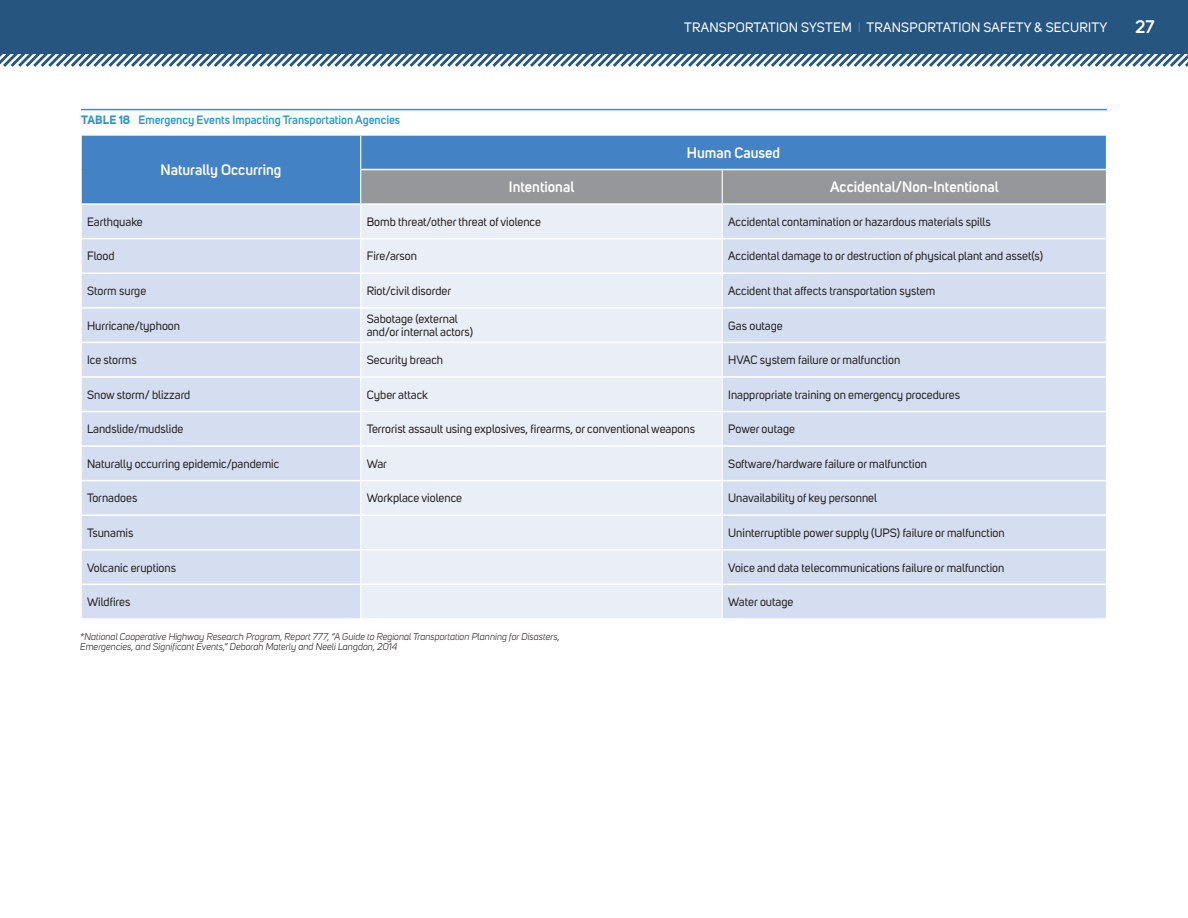
<style>
.page{position:relative;width:1188px;height:918px;background:#fff}
.page>*{position:absolute;margin:0;border:0;box-sizing:border-box;transform-origin:0 0}
.t1{font:600 18px "Uni Sans";color:#fff}
.Table_Column_Heading{font:600 15px "Uni Sans";color:#fff}
.t2{font:13.5px "Uni Sans";letter-spacing:.02em;color:#fff}
.Table_BodyTextLeft{font:12px/13.5px "Uni Sans";color:#231f20}
.t3{font:600 12px "Uni Sans";color:#2b98cd}
.t4{font:700 12px "Uni Sans";color:#2b98cd}
.Source{font:italic 9.75px/10.5px "Uni Sans";color:#231f20}
.s1{font-weight:700}
.s2{color:#4382c4}
</style>
<div class="page">
<div style="left:0;top:0;width:1188px;height:54px;background:#26557f"></div>
<svg style="left:0;top:54px;width:1188px;height:13px"></svg>
<div style="left:82px;top:136px;width:1024px;height:67px;background:#4382c4"></div>
<div style="left:361px;top:170px;width:745px;height:33px;background:#95979a"></div>
<div style="left:82px;top:205px;width:1024px;height:413px;background:#d4def0"></div>
<div style="left:361px;top:205px;width:361px;height:413px;background:#e9eef7"></div>
<hr style="left:361px;top:169px;width:361px;height:1px;background:#fff">
<hr style="left:722px;top:169px;width:384px;height:1px;background:#fff">
<hr style="left:80px;top:238px;width:281px;height:1px;background:#fff">
<hr style="left:361px;top:238px;width:361px;height:1px;background:#fff">
<hr style="left:722px;top:238px;width:384px;height:1px;background:#fff">
<hr style="left:80px;top:272px;width:281px;height:2px;background:#fff">
<hr style="left:361px;top:272px;width:361px;height:2px;background:#fff">
<hr style="left:722px;top:272px;width:384px;height:2px;background:#fff">
<hr style="left:80px;top:307px;width:281px;height:2px;background:#fff">
<hr style="left:361px;top:307px;width:361px;height:2px;background:#fff">
<hr style="left:722px;top:307px;width:384px;height:2px;background:#fff">
<hr style="left:80px;top:342px;width:281px;height:1px;background:#fff">
<hr style="left:361px;top:342px;width:361px;height:1px;background:#fff">
<hr style="left:722px;top:342px;width:384px;height:1px;background:#fff">
<hr style="left:80px;top:376px;width:281px;height:2px;background:#fff">
<hr style="left:361px;top:376px;width:361px;height:2px;background:#fff">
<hr style="left:722px;top:376px;width:384px;height:2px;background:#fff">
<hr style="left:80px;top:411px;width:281px;height:1px;background:#fff">
<hr style="left:361px;top:411px;width:361px;height:1px;background:#fff">
<hr style="left:722px;top:411px;width:384px;height:1px;background:#fff">
<hr style="left:80px;top:445px;width:281px;height:2px;background:#fff">
<hr style="left:361px;top:445px;width:361px;height:2px;background:#fff">
<hr style="left:722px;top:445px;width:384px;height:2px;background:#fff">
<hr style="left:80px;top:480px;width:281px;height:1px;background:#fff">
<hr style="left:361px;top:480px;width:361px;height:1px;background:#fff">
<hr style="left:722px;top:480px;width:384px;height:1px;background:#fff">
<hr style="left:80px;top:514px;width:281px;height:2px;background:#fff">
<hr style="left:361px;top:514px;width:361px;height:2px;background:#fff">
<hr style="left:722px;top:514px;width:384px;height:2px;background:#fff">
<hr style="left:80px;top:549px;width:281px;height:2px;background:#fff">
<hr style="left:361px;top:549px;width:361px;height:2px;background:#fff">
<hr style="left:722px;top:549px;width:384px;height:2px;background:#fff">
<hr style="left:80px;top:584px;width:281px;height:1px;background:#fff">
<hr style="left:361px;top:584px;width:361px;height:1px;background:#fff">
<hr style="left:722px;top:584px;width:384px;height:1px;background:#fff">
<hr style="left:360px;top:136px;width:1px;height:34px;background:#fff">
<hr style="left:360px;top:170px;width:1px;height:33px;background:#fff">
<hr style="left:722px;top:170px;width:1px;height:33px;background:#fff">
<hr style="left:360px;top:205px;width:1px;height:33px;background:#fff">
<hr style="left:722px;top:205px;width:1px;height:33px;background:#fff">
<hr style="left:360px;top:239px;width:1px;height:33px;background:#fff">
<hr style="left:722px;top:239px;width:1px;height:33px;background:#fff">
<hr style="left:360px;top:274px;width:1px;height:33px;background:#fff">
<hr style="left:722px;top:274px;width:1px;height:33px;background:#fff">
<hr style="left:360px;top:309px;width:1px;height:33px;background:#fff">
<hr style="left:722px;top:309px;width:1px;height:33px;background:#fff">
<hr style="left:360px;top:343px;width:1px;height:33px;background:#fff">
<hr style="left:722px;top:343px;width:1px;height:33px;background:#fff">
<hr style="left:360px;top:378px;width:1px;height:33px;background:#fff">
<hr style="left:722px;top:378px;width:1px;height:33px;background:#fff">
<hr style="left:360px;top:412px;width:1px;height:33px;background:#fff">
<hr style="left:722px;top:412px;width:1px;height:33px;background:#fff">
<hr style="left:360px;top:447px;width:1px;height:33px;background:#fff">
<hr style="left:722px;top:447px;width:1px;height:33px;background:#fff">
<hr style="left:360px;top:481px;width:1px;height:33px;background:#fff">
<hr style="left:722px;top:481px;width:1px;height:33px;background:#fff">
<hr style="left:360px;top:516px;width:1px;height:33px;background:#fff">
<hr style="left:722px;top:516px;width:1px;height:33px;background:#fff">
<hr style="left:360px;top:551px;width:1px;height:33px;background:#fff">
<hr style="left:722px;top:551px;width:1px;height:33px;background:#fff">
<hr style="left:360px;top:585px;width:1px;height:33px;background:#fff">
<hr style="left:722px;top:585px;width:1px;height:33px;background:#fff">
<hr style="left:81px;top:109px;width:1026px;height:1px;background:#2b98cd">
<p class="t4" style="left:81px;top:112px;width:15px">Table</p>
<p class="t3" style="left:119px;top:111px;width:283px"><span class="s1">18</span> Emergency Events Impacting Transportation Agencies</p>
<p class="Table_Column_Heading" style="left:160px;top:159px;width:122px">Naturally Occurring</p>
<p class="t2" style="left:684px;top:19px;width:425px">TRANSPORTATION SYSTEM <span class="s2">I</span> TRANSPORTATION SAFETY &amp; SECURITY</p>
<h1 class="t1" style="left:1135px;top:13px;width:21px">27</h1>
<p class="Table_Column_Heading" style="left:687px;top:141px;width:95px">Human Caused</p>
<p class="Table_Column_Heading" style="left:509px;top:176px;width:67px">Intentional</p>
<p class="Table_Column_Heading" style="left:830px;top:176px;width:170px">Accidental/Non-Intentional</p>
<p class="Table_BodyTextLeft" style="left:87px;top:215px;width:57px">Earthquake</p>
<p class="Table_BodyTextLeft" style="left:367px;top:215px;width:176px">Bomb threat/other threat of violence</p>
<p class="Table_BodyTextLeft" style="left:728px;top:215px;width:264px">Accidental contamination or hazardous materials spills</p>
<p class="Table_BodyTextLeft" style="left:87px;top:250px;width:29px">Flood</p>
<p class="Table_BodyTextLeft" style="left:367px;top:250px;width:52px">Fire/arson</p>
<p class="Table_BodyTextLeft" style="left:728px;top:250px;width:316px">Accidental damage to or destruction of physical plant and asset(s)</p>
<p class="Table_BodyTextLeft" style="left:87px;top:284px;width:61px">Storm surge</p>
<p class="Table_BodyTextLeft" style="left:367px;top:284px;width:86px">Riot/civil disorder</p>
<p class="Table_BodyTextLeft" style="left:728px;top:284px;width:209px">Accident that affects transportation system</p>
<p class="Table_BodyTextLeft" style="left:87px;top:319px;width:95px">Hurricane/typhoon</p>
<p class="Table_BodyTextLeft" style="left:367px;top:312px;width:108px">Sabotage (external and/or internal actors)</p>
<p class="Table_BodyTextLeft" style="left:728px;top:319px;width:56px">Gas outage</p>
<p class="Table_BodyTextLeft" style="left:87px;top:353px;width:51px">Ice storms</p>
<p class="Table_BodyTextLeft" style="left:367px;top:353px;width:78px">Security breach</p>
<p class="Table_BodyTextLeft" style="left:728px;top:353px;width:173px">HVAC system failure or malfunction</p>
<p class="Table_BodyTextLeft" style="left:87px;top:388px;width:105px">Snow storm/ blizzard</p>
<p class="Table_BodyTextLeft" style="left:367px;top:388px;width:63px">Cyber attack</p>
<p class="Table_BodyTextLeft" style="left:728px;top:388px;width:233px">Inappropriate training on emergency procedures</p>
<p class="Table_BodyTextLeft" style="left:87px;top:423px;width:98px">Landslide/mudslide</p>
<p class="Table_BodyTextLeft" style="left:367px;top:423px;width:330px">Terrorist assault using explosives, firearms, or conventional weapons</p>
<p class="Table_BodyTextLeft" style="left:728px;top:423px;width:68px">Power outage</p>
<p class="Table_BodyTextLeft" style="left:87px;top:457px;width:194px">Naturally occurring epidemic/pandemic</p>
<p class="Table_BodyTextLeft" style="left:367px;top:457px;width:22px">War</p>
<p class="Table_BodyTextLeft" style="left:728px;top:457px;width:200px">Software/hardware failure or malfunction</p>
<p class="Table_BodyTextLeft" style="left:87px;top:492px;width:52px">Tornadoes</p>
<p class="Table_BodyTextLeft" style="left:367px;top:492px;width:97px">Workplace violence</p>
<p class="Table_BodyTextLeft" style="left:728px;top:492px;width:150px">Unavailability of key personnel</p>
<p class="Table_BodyTextLeft" style="left:87px;top:526px;width:48px">Tsunamis</p>
<p class="Table_BodyTextLeft" style="left:728px;top:526px;width:278px">Uninterruptible power supply (UPS) failure or malfunction</p>
<p class="Table_BodyTextLeft" style="left:87px;top:561px;width:91px">Volcanic eruptions</p>
<p class="Table_BodyTextLeft" style="left:728px;top:561px;width:278px">Voice and data telecommunications failure or malfunction</p>
<p class="Table_BodyTextLeft" style="left:87px;top:595px;width:45px">Wildfires</p>
<p class="Table_BodyTextLeft" style="left:728px;top:595px;width:67px">Water outage</p>
<p class="Source" style="left:80px;top:631px;width:481px">*National Cooperative Highway Research Program, Report 777, “A Guide to Regional Transportation Planning for Disasters,<br>Emergencies, and Significant Events,” Deborah Materly and Neeli Langdon, 2014</p>
</div>
